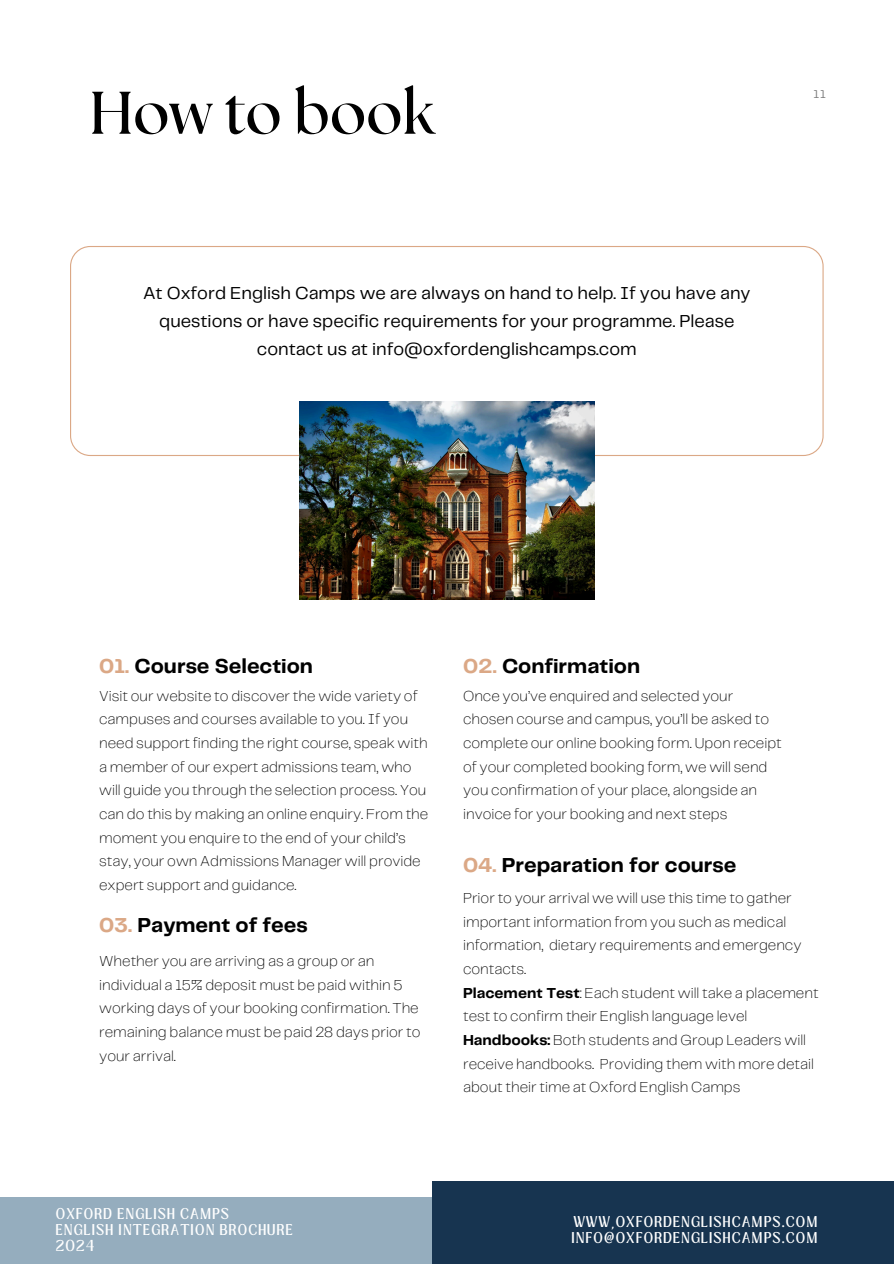
<style>
.page{position:relative;width:894px;height:1264px;background:#fff}
.page>*{position:absolute;margin:0;border:0;box-sizing:border-box;transform-origin:0 0}
.t1{font:700 60px "The Seasons";color:#000}
.t2{font:700 21px "Telegraf";color:#000}
.t3{font:18px/28.2px "Telegraf";color:#000;text-align:center}
.t4{font:200 15px/23.7px "Telegraf";color:#000}
.t5{font:12px "Loubag";letter-spacing:.1em;color:#fff}
.t6{font:12px "Telegraf";color:#7f7f7f}
.s1{color:#dba886}
.s2{font-weight:700}
</style>
<div class="page">
<svg style="left:70px;top:246px;width:753px;height:210px"></svg>
<img style="left:299px;top:401px;width:295px;height:198px">
<div style="left:0;top:1197px;width:450px;height:66px;background:#95adbe"></div>
<div style="left:432px;top:1181px;width:461px;height:82px;background:#173450"></div>
<h1 class="t1" style="left:89px;top:86px;width:347px">How to book</h1>
<p class="t3" style="left:143px;top:279px;width:609px">At Oxford English Camps we are always on hand to help. If you have any questions or have specific requirements for your programme. Please contact us at info@oxfordenglishcamps.com</p>
<h3 class="t6" style="left:813px;top:89px;width:14px">11</h3>
<h2 class="t2" style="left:99px;top:657px;width:215px"><span class="s1">01.</span> Course Selection</h2>
<h2 class="t2" style="left:463px;top:657px;width:178px"><span class="s1">02.</span> Confirmation</h2>
<h2 class="t4" style="left:99px;top:684px;width:330px">Visit our website to discover the wide variety of campuses and courses available to you. If you need support finding the right course, speak with a member of our expert admissions team, who will guide you through the selection process. You can do this by making an online enquiry. From the moment you enquire to the end of your child’s stay, your own Admissions Manager will provide expert support and guidance.</h2>
<h4 class="t2" style="left:99px;top:915px;width:210px"><span class="s1">03.</span> Payment of fees</h4>
<h4 class="t4" style="left:99px;top:949px;width:323px">Whether you are arriving as a group or an individual a 15% deposit must be paid within 5 working days of your booking confirmation. The remaining balance must be paid 28 days prior to your arrival.</h4>
<h4 class="t4" style="left:463px;top:684px;width:320px">Once you’ve enquired and selected your chosen course and campus, you’ll be asked to complete our online booking form. Upon receipt of your completed booking form, we will send you confirmation of your place, alongside an invoice for your booking and next steps</h4>
<h4 class="t2" style="left:463px;top:856px;width:275px"><span class="s1">04.</span> Preparation for course</h4>
<h2 class="t4" style="left:463px;top:887px;width:357px">Prior to your arrival we will use this time to gather important information from you such as medical information, dietary requirements and emergency contacts.<br><span class="s2">Placement Test</span>: Each student will take a placement test to confirm their English language level <span class="s2">Handbooks:</span> Both students and Group Leaders will receive handbooks. Providing them with more detail about their time at Oxford English Camps</h2>
<p class="t5" style="left:56px;top:1204px;width:175px">OXFORD ENGLISH CAMPS</p>
<p class="t5" style="left:56px;top:1220px;width:238px">ENGLISH INTEGRATION BROCHURE</p>
<p class="t5" style="left:56px;top:1236px;width:41px">2024</p>
<p class="t5" style="left:573px;top:1212px;width:245px">WWW,OXFORDENGLISHCAMPS.COM</p>
<p class="t5" style="left:571px;top:1228px;width:247px">INFO@OXFORDENGLISHCAMPS.COM</p>
</div>
